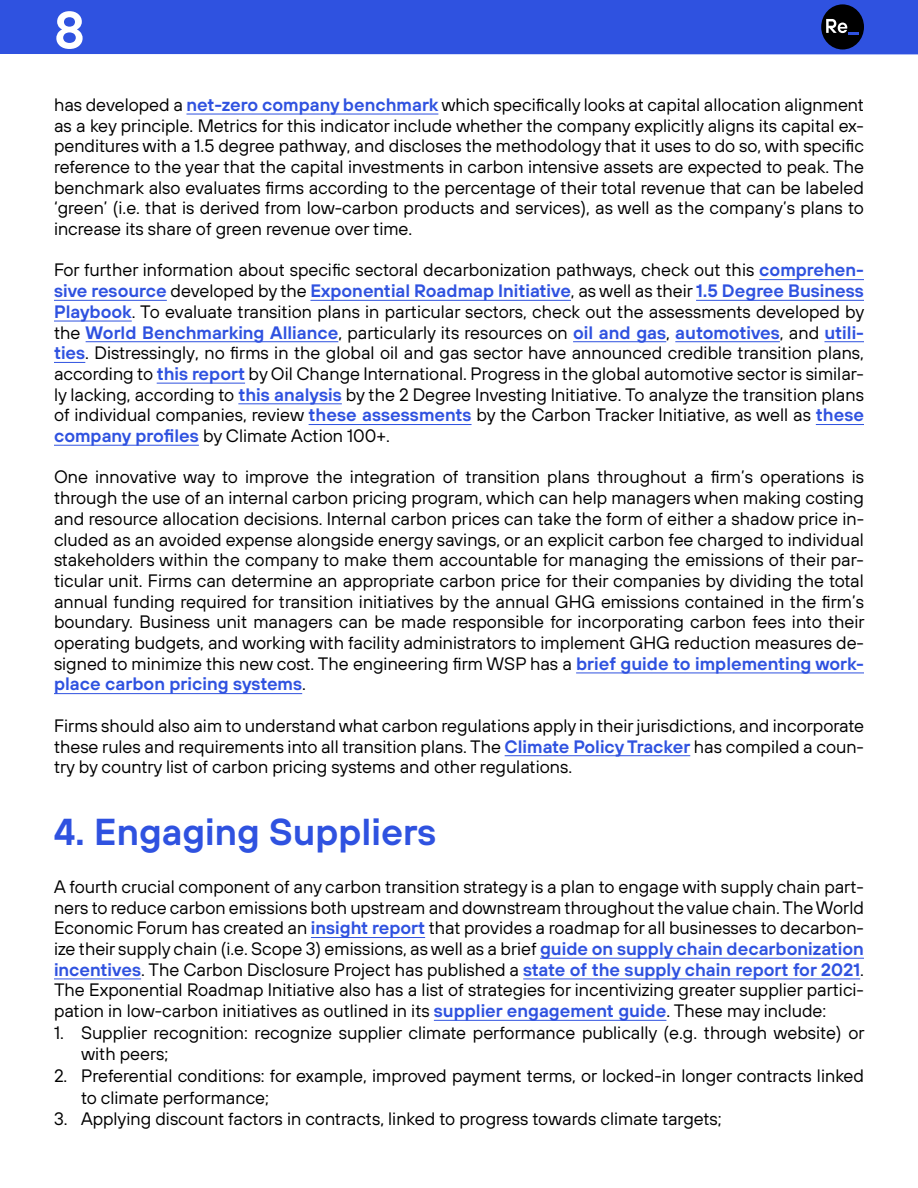
<style>
.page{position:relative;width:918px;height:1188px;background:#fff}
.page>*{position:absolute;margin:0;border:0;box-sizing:border-box;transform-origin:0 0}
.t1{font:600 52.5px "TT Hoves";color:#fff}
.t2{font:600 37.5px "TT Hoves";color:#2f52e0}
.t3{font:18px/20.7px "TT Hoves";color:#000;text-align:justify}
.s1{font-weight:600;color:#2f52e0}
</style>
<div class="page">
<div style="left:0;top:0;width:918px;height:54px;background:#2f52e0"></div>
<hr style="left:186px;top:114px;width:252px;height:1px;background:#2f52e0">
<hr style="left:759px;top:279px;width:105px;height:1px;background:#2f52e0">
<hr style="left:54px;top:300px;width:113px;height:1px;background:#2f52e0">
<hr style="left:310px;top:300px;width:261px;height:1px;background:#2f52e0">
<hr style="left:696px;top:300px;width:168px;height:1px;background:#2f52e0">
<hr style="left:54px;top:321px;width:78px;height:1px;background:#2f52e0">
<hr style="left:86px;top:341px;width:252px;height:1px;background:#2f52e0">
<hr style="left:573px;top:341px;width:93px;height:1px;background:#2f52e0">
<hr style="left:675px;top:341px;width:105px;height:1px;background:#2f52e0">
<hr style="left:824px;top:341px;width:40px;height:1px;background:#2f52e0">
<hr style="left:54px;top:362px;width:31px;height:1px;background:#2f52e0">
<hr style="left:157px;top:383px;width:88px;height:1px;background:#2f52e0">
<hr style="left:238px;top:403px;width:104px;height:1px;background:#2f52e0">
<hr style="left:309px;top:424px;width:163px;height:1px;background:#2f52e0">
<hr style="left:816px;top:424px;width:48px;height:1px;background:#2f52e0">
<hr style="left:54px;top:445px;width:145px;height:1px;background:#2f52e0">
<hr style="left:576px;top:672px;width:288px;height:1px;background:#2f52e0">
<hr style="left:54px;top:693px;width:248px;height:1px;background:#2f52e0">
<hr style="left:505px;top:755px;width:185px;height:1px;background:#2f52e0">
<hr style="left:311px;top:937px;width:114px;height:1px;background:#2f52e0">
<hr style="left:540px;top:958px;width:324px;height:1px;background:#2f52e0">
<hr style="left:54px;top:978px;width:87px;height:1px;background:#2f52e0">
<hr style="left:523px;top:978px;width:337px;height:1px;background:#2f52e0">
<hr style="left:434px;top:1020px;width:232px;height:1px;background:#2f52e0">
<div style="left:821px;top:4px;width:43px;height:46px;background:#000;border-radius:50%"></div>
<svg style="left:826px;top:19px;width:33px;height:16px"></svg>
<h1 class="t1" style="left:54px;top:-5px;width:32px">8</h1>
<p class="t3" style="left:54px;top:94px;width:812px">has developed a <span class="s1">net-zero company benchmark</span> which specifically looks at capital allocation alignment as a key principle. Metrics for this indicator include whether the company explicitly aligns its capital ex&shy;penditures with a 1.5 degree pathway, and discloses the methodology that it uses to do so, with specific reference to the year that the capital investments in carbon intensive assets are expected to peak. The benchmark also evaluates firms according to the percentage of their total revenue that can be labeled ‘green’ (i.e. that is derived from low-carbon products and services), as well as the company’s plans to increase its share of green revenue over time.</p>
<p class="t3" style="left:54px;top:260px;width:812px">For further information about specific sectoral decarbonization pathways, check out this <span class="s1">comprehen&shy;sive resource</span> developed by the <span class="s1">Exponential Roadmap Initiative</span>, as well as their <span class="s1">1.5 Degree Business Playbook</span>. To evaluate transition plans in particular sectors, check out the assessments developed by the <span class="s1">World Benchmarking Alliance</span>, particularly its resources on <span class="s1">oil and gas</span>, <span class="s1">automotives</span>, and <span class="s1">utili&shy;ties</span>. Distressingly, no firms in the global oil and gas sector have announced credible transition plans, according to <span class="s1">this report</span> by Oil Change International. Progress in the global automotive sector is similar&shy;ly lacking, according to <span class="s1">this analysis</span> by the 2 Degree Investing Initiative. To analyze the transition plans of individual companies, review <span class="s1">these assessments</span> by the Carbon Tracker Initiative, as well as <span class="s1">these company profiles</span> by Climate Action 100+.</p>
<p class="t3" style="left:54px;top:467px;width:812px">One innovative way to improve the integration of transition plans throughout a firm’s operations is through the use of an internal carbon pricing program, which can help managers when making costing and resource allocation decisions. Internal carbon prices can take the form of either a shadow price in&shy;cluded as an avoided expense alongside energy savings, or an explicit carbon fee charged to individual stakeholders within the company to make them accountable for managing the emissions of their par&shy;ticular unit. Firms can determine an appropriate carbon price for their companies by dividing the total annual funding required for transition initiatives by the annual GHG emissions contained in the firm’s boundary. Business unit managers can be made responsible for incorporating carbon fees into their operating budgets, and working with facility administrators to implement GHG reduction measures de&shy;signed to minimize this new cost. The engineering firm WSP has a <span class="s1">brief guide to implementing work&shy;place carbon pricing systems</span>.</p>
<p class="t3" style="left:54px;top:715px;width:812px">Firms should also aim to understand what carbon regulations apply in their jurisdictions, and incorporate these rules and requirements into all transition plans. The <span class="s1">Climate Policy Tracker</span> has compiled a coun&shy;try by country list of carbon pricing systems and other regulations.</p>
<h2 class="t2" style="left:54px;top:807px;width:384px">4. Engaging Suppliers</h2>
<p class="t3" style="left:54px;top:876px;width:812px">A fourth crucial component of any carbon transition strategy is a plan to engage with supply chain part&shy;ners to reduce carbon emissions both upstream and downstream throughout the value chain. The World Economic Forum has created an <span class="s1">insight report</span> that provides a roadmap for all businesses to decarbon&shy;ize their supply chain (i.e. Scope 3) emissions, as well as a brief <span class="s1">guide on supply chain decarbonization incentives</span>. The Carbon Disclosure Project has published a <span class="s1">state of the supply chain report for 2021</span>.<br>The Exponential Roadmap Initiative also has a list of strategies for incentivizing greater supplier partici&shy;pation in low-carbon initiatives as outlined in its <span class="s1">supplier engagement guide</span>. These may include:</p>
<p class="t3" style="left:81px;top:1021px;width:785px;line-height:21.6px;text-indent:-27px">1. Supplier recognition: recognize supplier climate performance publically (e.g. through website) or with peers;</p>
<p class="t3" style="left:81px;top:1065px;width:785px;line-height:21.6px;text-indent:-27px">2. Preferential conditions: for example, improved payment terms, or locked-in longer contracts linked to climate performance;</p>
<p class="t3" style="left:54px;top:1108px;width:669px">3. Applying discount factors in contracts, linked to progress towards climate targets;</p>
</div>
